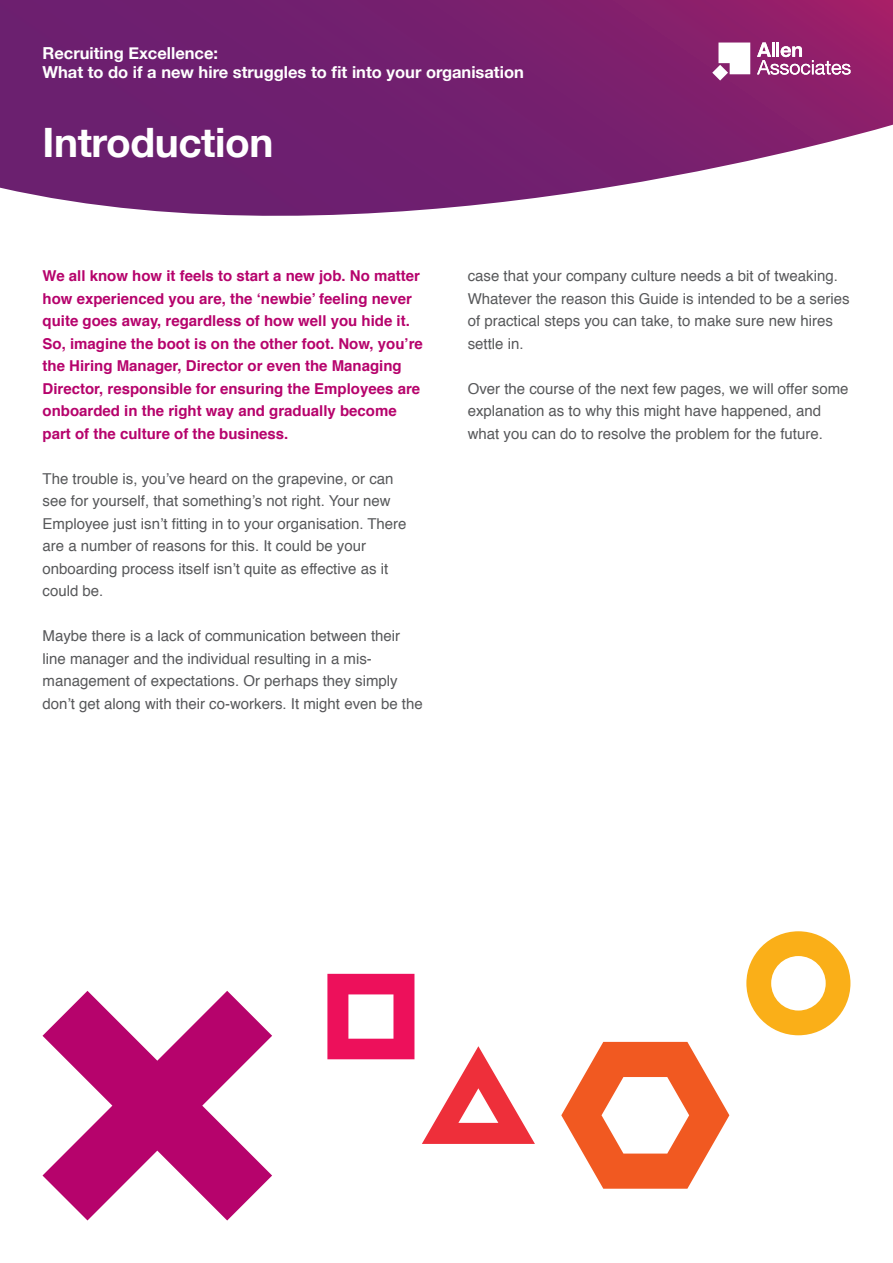
<style>
.page{position:relative;width:893px;height:1263px;background:#fff}
.page>*{position:absolute;margin:0;border:0;box-sizing:border-box;transform-origin:0 0}
.t1{font:700 40.5px "Helvetica Neue";letter-spacing:-.01em;color:#fff}
.t2{font:700 16.5px "Helvetica Neue";color:#fff}
.t3{font:15px/22.5px "Helvetica";color:#57585a}
.t4{font:700 15px/22.5px "Helvetica";color:#b6036c}
</style>
<div class="page">
<svg style="left:0;top:0;width:893px;height:216px;background:#83387e"></svg>
<svg style="left:712px;top:43px;width:38px;height:38px"></svg>
<svg style="left:757px;top:43px;width:93px;height:32px"></svg>
<svg style="left:43px;top:991px;width:229px;height:229px;fill:#b6036c"></svg>
<svg style="left:561px;top:1042px;width:168px;height:147px"></svg>
<svg style="left:327px;top:974px;width:87px;height:85px"></svg>
<svg style="left:422px;top:1046px;width:113px;height:98px"></svg>
<svg style="left:746px;top:931px;width:104px;height:104px"></svg>
<p class="t2" style="left:43px;top:40px;width:177px">Recruiting Excellence:</p>
<p class="t2" style="left:43px;top:60px;width:483px">What to do if a new hire struggles to fit into your organisation</p>
<p class="t1" style="left:43px;top:111px;width:233px">Introduction</p>
<p class="t4" style="left:43px;top:265px;width:382px">We all know how it feels to start a new job. No matter how experienced you are, the ‘newbie’ feeling never quite goes away, regardless of how well you hide it.<br>So, imagine the boot is on the other foot. Now, you’re the Hiring Manager, Director or even the Managing Director, responsible for ensuring the Employees are onboarded in the right way and gradually become part of the culture of the business.</p>
<p class="t3" style="left:43px;top:468px;width:366px">The trouble is, you’ve heard on the grapevine, or can see for yourself, that something’s not right. Your new Employee just isn’t fitting in to your organisation. There are a number of reasons for this. It could be your onboarding process itself isn’t quite as effective as it could be.</p>
<p class="t3" style="left:43px;top:625px;width:382px">Maybe there is a lack of communication between their line manager and the individual resulting in a mis&shy;management of expectations. Or perhaps they simply don’t get along with their co-workers. It might even be the</p>
<p class="t3" style="left:468px;top:265px;width:372px">case that your company culture needs a bit of tweaking.</p>
<p class="t3" style="left:468px;top:288px;width:383px">Whatever the reason this Guide is intended to be a series of practical steps you can take, to make sure new hires settle in.</p>
<p class="t3" style="left:468px;top:378px;width:382px">Over the course of the next few pages, we will offer some explanation as to why this might have happened, and what you can do to resolve the problem for the future.</p>
</div>
